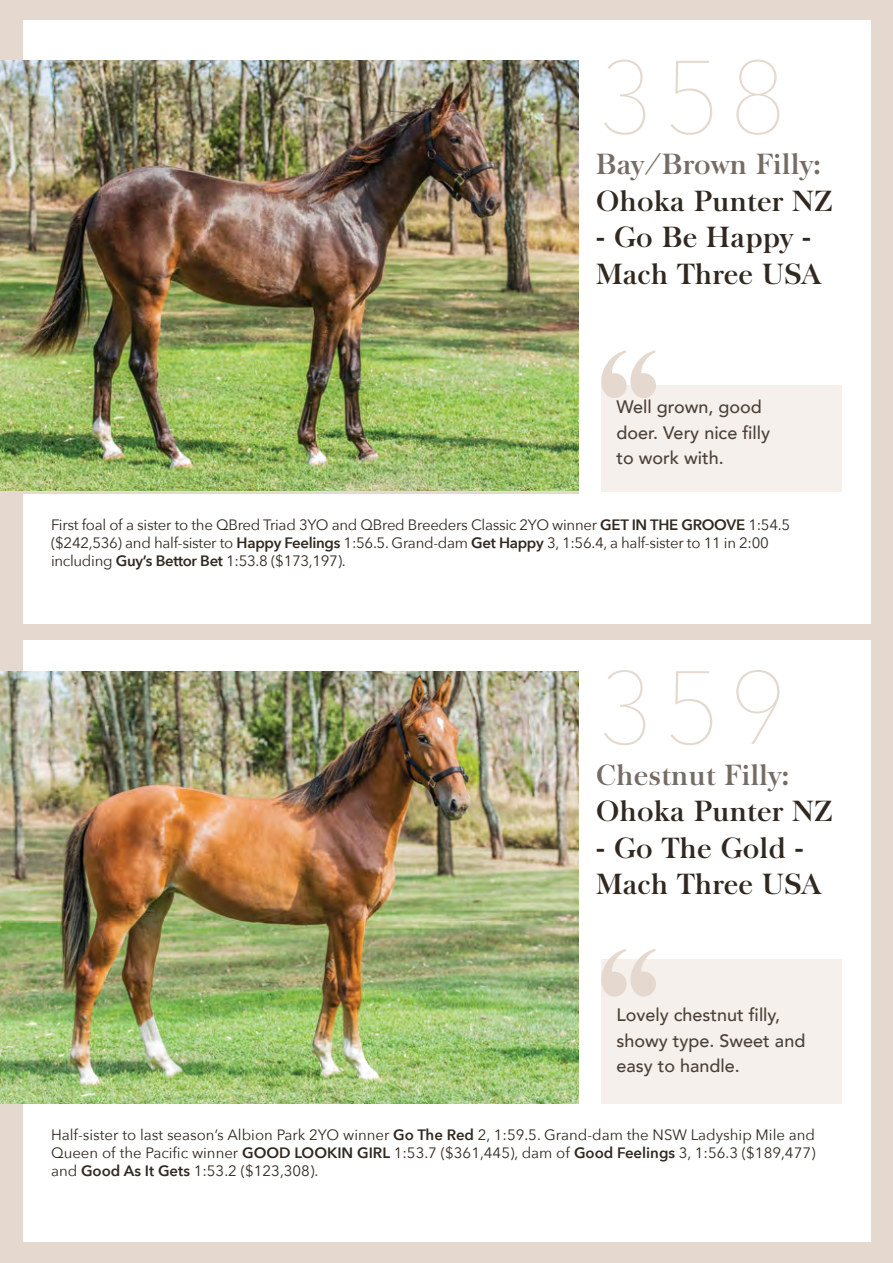
<style>
.page{position:relative;width:893px;height:1263px;background:#e5d9cf}
.page>*{position:absolute;margin:0;border:0;box-sizing:border-box;transform-origin:0 0}
.t1{font:700 155.25px "Baskerville Serial";color:#e5d9cf}
.t2{font:200 102.75px "Avenir Next";letter-spacing:.08em;color:#e5d9cf}
.t3{font:700 28.05px/36.5px "Baskerville Serial";letter-spacing:.02em;color:#312820}
.t4{font:700 28.05px "Baskerville Serial";letter-spacing:.02em;color:#756c65}
.t5{font:500 18px/25.5px "Avenir";color:#4c4037}
.t6{font:15px/18px "Avenir Next";letter-spacing:-.02em;color:#312820}
.s1{font-weight:600}
</style>
<div class="page">
<div style="left:23px;top:20px;width:847px;height:604px;background:#fff"></div>
<div style="left:23px;top:641px;width:847px;height:601px;background:#fff"></div>
<div style="left:601px;top:385px;width:241px;height:107px;background:#f5f0ec"></div>
<div style="left:601px;top:959px;width:241px;height:145px;background:#f5f0ec"></div>
<img style="left:0;top:61px;width:578px;height:430px">
<img style="left:0;top:671px;width:578px;height:433px">
<h2 class="t2" style="left:597px;top:11px;width:191px">358</h2>
<h3 class="t4" style="left:596px;top:147px;width:226px">Bay/Brown Filly:</h3>
<h3 class="t3" style="left:596px;top:183px;width:237px">Ohoka Punter NZ</h3>
<h3 class="t3" style="left:596px;top:220px;width:226px">- Go Be Happy -<br>Mach Three USA</h3>
<h1 class="t1" style="left:597px;top:314px;width:65px">“</h1>
<p class="t5" style="left:617px;top:393px;width:155px">Well grown, good doer. Very nice filly to work with.</p>
<p class="t6" style="left:51px;top:515px;width:740px">First foal of a sister to the QBred Triad 3YO and QBred Breeders Classic 2YO winner <span class="s1">GET IN THE GROOVE</span> 1:54.5 ($242,536) and half-sister to <span class="s1">Happy Feelings</span> 1:56.5. Grand-dam <span class="s1">Get Happy</span> 3, 1:56.4, a half-sister to 11 in 2:00 including <span class="s1">Guy’s Bettor Bet</span> 1:53.8 ($173,197).</p>
<h2 class="t2" style="left:597px;top:621px;width:191px">359</h2>
<h3 class="t4" style="left:596px;top:757px;width:194px">Chestnut Filly:</h3>
<h3 class="t3" style="left:596px;top:794px;width:237px">Ohoka Punter NZ</h3>
<h3 class="t3" style="left:596px;top:830px;width:226px">- Go The Gold -<br>Mach Three USA</h3>
<h1 class="t1" style="left:597px;top:912px;width:65px">“</h1>
<p class="t5" style="left:617px;top:1001px;width:190px">Lovely chestnut filly, showy type. Sweet and easy to handle.</p>
<p class="t6" style="left:51px;top:1125px;width:766px;text-align:justify">Half-sister to last season’s Albion Park 2YO winner <span class="s1">Go The Red</span> 2, 1:59.5. Grand-dam the NSW Ladyship Mile and Queen of the Pacific winner <span class="s1">GOOD LOOKIN GIRL</span> 1:53.7 ($361,445), dam of <span class="s1">Good Feelings</span> 3, 1:56.3 ($189,477) and <span class="s1">Good As It Gets</span> 1:53.2 ($123,308).</p>
</div>
